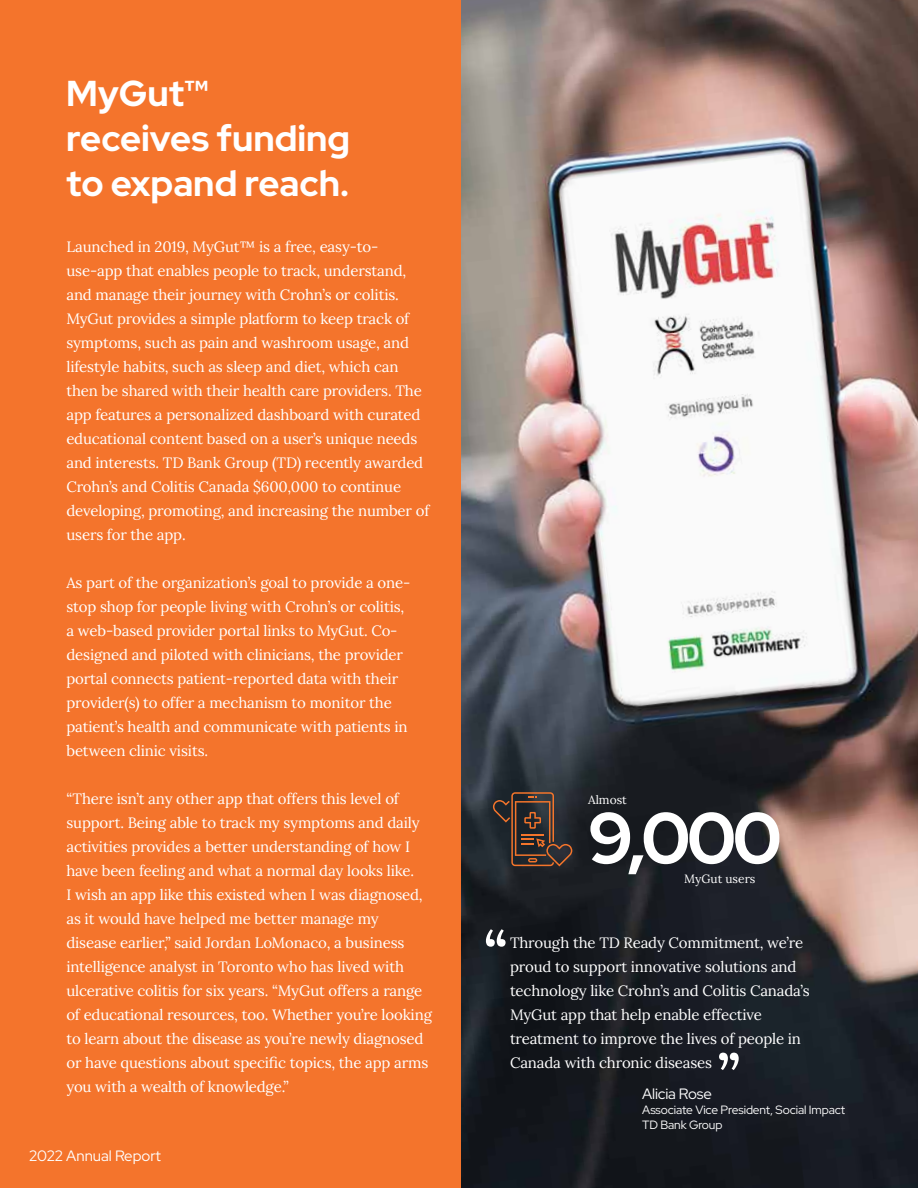
<style>
.page{position:relative;width:918px;height:1188px;background:#fff}
.page>*{position:absolute;margin:0;border:0;box-sizing:border-box;transform-origin:0 0}
.t1{font:700 72px "Red Hat Display";color:#fff}
.t2{font:700 54px "Lora";color:#fff}
.t3{font:700 36px/45px "Red Hat Display";color:#fff}
.t4{font:15px/24px "Lora";letter-spacing:-.01em;color:#fff}
.t5{font:15px "Red Hat Display";letter-spacing:-.005em;color:#fff}
.t6{font:12px/15px "Red Hat Display";letter-spacing:-.01em;color:#fff}
.t7{font:12px "Lora";color:#fff}
</style>
<div class="page">
<img style="left:460px;top:0;width:458px;height:1188px">
<div style="left:0;top:0;width:460px;height:1188px;background:#f4742c"></div>
<svg style="left:493px;top:792px;width:79px;height:74px"></svg>
<h3 class="t3" style="left:66px;top:70px;width:285px">MyGut™ receives funding to expand reach.</h3>
<p class="t4" style="left:66px;top:234px;width:364px">Launched in 2019, MyGut™ is a free, easy-to&shy;use-app that enables people to track, understand, and manage their journey with Crohn’s or colitis.<br>MyGut provides a simple platform to keep track of symptoms, such as pain and washroom usage, and lifestyle habits, such as sleep and diet, which can then be shared with their health care providers. The app features a personalized dashboard with curated educational content based on a user’s unique needs and interests. TD Bank Group (TD) recently awarded Crohn’s and Colitis Canada $600,000 to continue developing, promoting, and increasing the number of users for the app.</p>
<p class="t4" style="left:66px;top:570px;width:346px">As part of the organization’s goal to provide a one&shy;stop shop for people living with Crohn’s or colitis, a web-based provider portal links to MyGut. Co&shy;designed and piloted with clinicians, the provider portal connects patient-reported data with their provider(s) to offer a mechanism to monitor the patient’s health and communicate with patients in between clinic visits.</p>
<p class="t4" style="left:66px;top:786px;width:367px">“There isn’t any other app that offers this level of support. Being able to track my symptoms and daily activities provides a better understanding of how I have been feeling and what a normal day looks like.<br>I wish an app like this existed when I was diagnosed, as it would have helped me better manage my disease earlier,” said Jordan LoMonaco, a business intelligence analyst in Toronto who has lived with ulcerative colitis for six years. “MyGut offers a range of educational resources, too. Whether you’re looking to learn about the disease as you’re newly diagnosed or have questions about specific topics, the app arms you with a wealth of knowledge.”</p>
<p class="t5" style="left:29px;top:1146px;width:133px">2022 Annual Report</p>
<p class="t7" style="left:588px;top:790px;width:40px">Almost</p>
<h1 class="t1" style="left:587px;top:791px;width:196px">9,000</h1>
<p class="t7" style="left:684px;top:870px;width:73px">MyGut users</p>
<h2 class="t2" style="left:484px;top:907px;width:24px">“</h2>
<p class="t4" style="left:510px;top:929px;width:301px">Through the TD Ready Commitment, we’re proud to support innovative solutions and technology like Crohn’s and Colitis Canada’s MyGut app that help enable effective treatment to improve the lives of people in Canada with chronic diseases</p>
<h2 class="t2" style="left:718px;top:1030px;width:24px">”</h2>
<p class="t6" style="left:642px;top:1102px;width:205px">Associate Vice President, Social Impact<br>TD Bank Group</p>
<p class="t5" style="left:642px;top:1084px;width:71px">Alicia Rose</p>
</div>
